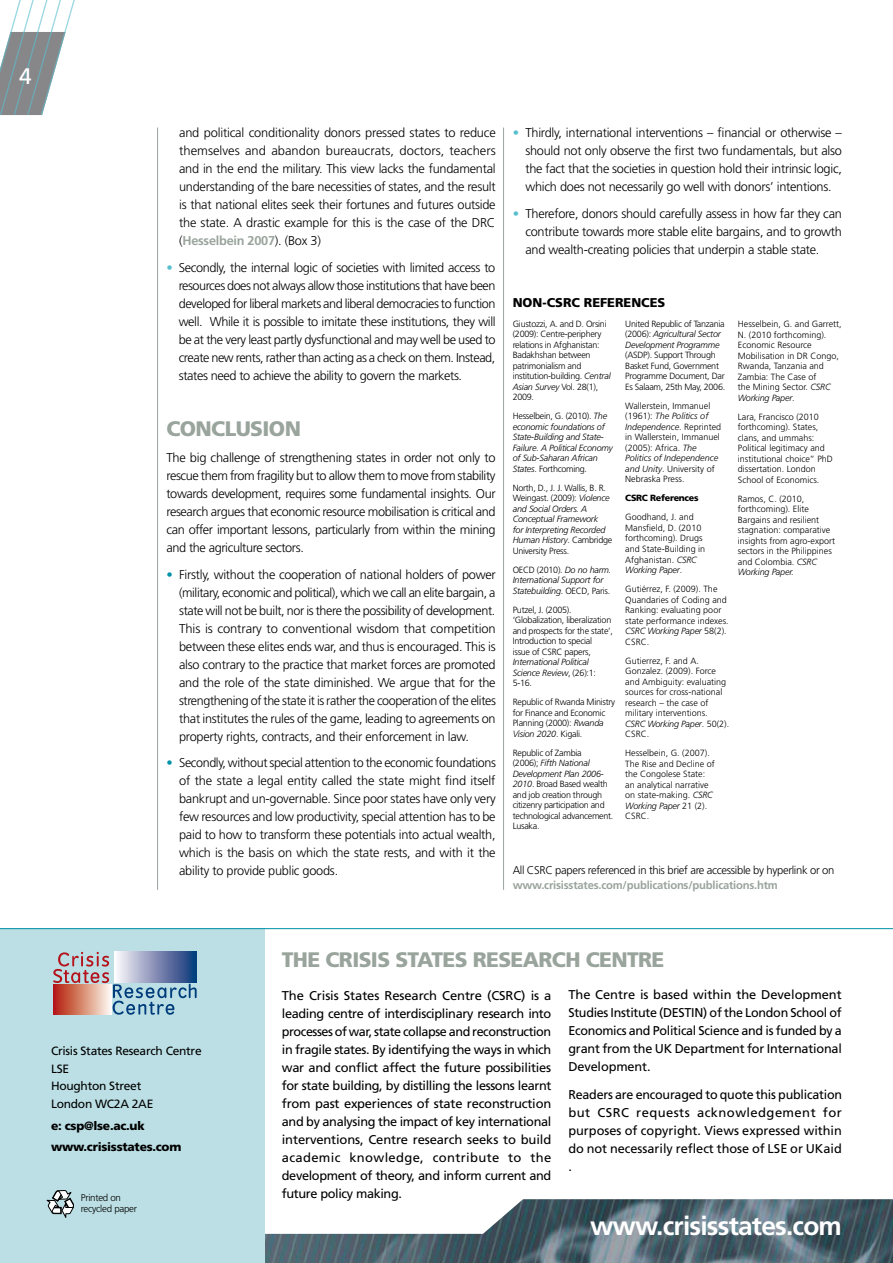
<style>
.page{position:relative;width:893px;height:1263px;background:#fff}
.page>*{position:absolute;margin:0;border:0;box-sizing:border-box;transform-origin:0 0}
.t1{font:700 26.25px "Frutiger";letter-spacing:-.03em;color:#fff}
.t2{font:22.5px "Frutiger";color:#fff}
.t3{font:900 21px "Frutiger";letter-spacing:-.03em;color:#99a49c}
.t4{font:300 12.75px/18px "Frutiger";letter-spacing:-.02em;color:#000;text-align:justify}
.t5{font:12.75px/18px "Frutiger";letter-spacing:-.015em;color:#000;text-align:justify}
.t6{font:900 12.75px "Frutiger";color:#000}
.t7{font:12px/17.5px "Frutiger";letter-spacing:-.02em;color:#000}
.t8{font:900 12px/21.8px "Frutiger";letter-spacing:-.02em;color:#000}
.t9{font:300 11.25px "Frutiger";letter-spacing:-.03em;color:#000}
.t10{font:700 11.25px "Frutiger";letter-spacing:-.02em;color:#99a49c}
.t11{font:300 9.75px/11.2px "Frutiger";letter-spacing:-.03em;color:#000}
.t12{font:300 9px/10.5px "Frutiger";color:#000}
.t13{font:300 9px/10.5px "Frutiger";letter-spacing:-.03em;color:#000}
.t14{font:italic 300 9px/10.5px "Frutiger";letter-spacing:-.02em;color:#000}
.t15{font:900 9px "Frutiger";letter-spacing:-.03em;color:#000}
.s1{font-weight:700;color:#99a49c}
.s2{color:#58bfcf}
.s3{color:#0092a7}
.s4{font-style:italic}
.s5{font-style:normal}
</style>
<div class="page">
<svg style="left:0;top:0;width:75px;height:115px"></svg>
<img style="left:265px;top:1199px;width:628px;height:64px">
<div style="left:0;top:928px;width:265px;height:335px;background:#bbdfe4"></div>
<svg style="left:53px;top:952px;width:144px;height:63px"></svg>
<svg style="left:53px;top:984px;width:58px;height:31px;background:#d78876"></svg>
<div style="left:114px;top:952px;width:83px;height:31px;background:linear-gradient(to right,#fff6fc,#093075)"></div>
<svg style="left:47px;top:1190px;width:27px;height:27px"></svg>
<hr style="left:0;top:928px;width:893px;height:1px;background:#0092a7">
<hr style="left:503px;top:128px;width:1px;height:762px;background:#99a49c">
<hr style="left:157px;top:128px;width:1px;height:762px;background:#99a49c">
<h2 class="t2" style="left:19px;top:63px;width:14px">4</h2>
<p class="t4" style="left:179px;top:124px;width:318px">and political conditionality donors pressed states to reduce themselves and abandon bureaucrats, doctors, teachers and in the end the military. This view lacks the fundamental understanding of the bare necessities of states, and the result is that national elites seek their fortunes and futures outside the state. A drastic example for this is the case of the DRC (<span class="s1">Hesselbein 2007</span>). (Box 3)</p>
<p class="t4" style="left:179px;top:258px;width:318px;text-indent:-12px"><span class="s2">•</span> Secondly, the internal logic of societies with limited access to resources does not always allow those institutions that have been developed for liberal markets and liberal democracies to function well. While it is possible to imitate these institutions, they will be at the very least partly dysfunctional and may well be used to create new rents, rather than acting as a check on them. Instead, states need to achieve the ability to govern the markets.</p>
<h3 class="t3" style="left:166px;top:416px;width:136px">Conclusion</h3>
<p class="t4" style="left:166px;top:449px;width:331px">The big challenge of strengthening states in order not only to rescue them from fragility but to allow them to move from stability towards development, requires some fundamental insights. Our research argues that economic resource mobilisation is critical and can offer important lessons, particularly from within the mining and the agriculture sectors.</p>
<p class="t4" style="left:179px;top:565px;width:318px;text-indent:-13px"><span class="s3">•</span> Firstly, without the cooperation of national holders of power (military, economic and political), which we call an elite bargain, a state will not be built, nor is there the possibility of development.<br>This is contrary to conventional wisdom that competition between these elites ends war, and thus is encouraged. This is also contrary to the practice that market forces are promoted and the role of the state diminished. We argue that for the strengthening of the state it is rather the cooperation of the elites that institutes the rules of the game, leading to agreements on property rights, contracts, and their enforcement in law.</p>
<p class="t4" style="left:179px;top:754px;width:318px;text-indent:-13px"><span class="s3">•</span> Secondly, without special attention to the economic foundations of the state a legal entity called the state might find itself bankrupt and un-governable. Since poor states have only very few resources and low productivity, special attention has to be paid to how to transform these potentials into actual wealth, which is the basis on which the state rests, and with it the ability to provide public goods.</p>
<p class="t4" style="left:525px;top:124px;width:318px;text-indent:-13px"><span class="s2">•</span> Thirdly, international interventions – financial or otherwise – should not only observe the first two fundamentals, but also the fact that the societies in question hold their intrinsic logic, which does not necessarily go well with donors’ intentions.</p>
<p class="t4" style="left:525px;top:204px;width:318px;text-indent:-13px"><span class="s2">•</span> Therefore, donors should carefully assess in how far they can contribute towards more stable elite bargains, and to growth and wealth-creating policies that underpin a stable state.</p>
<p class="t6" style="left:513px;top:294px;width:11px">NON</p>
<p class="t6" style="left:542px;top:294px;width:74px">-CSRC RE FEREN</p>
<p class="t6" style="left:641px;top:294px;width:17px">CES</p>
<p class="t13" style="left:513px;top:319px;width:99px">Giustozzi, A. and D. Orsini (2009): Centre-periphery relations in Afghanistan:<br>Badakhshan between patrimonialism and institution-building. <span class="s4">Central<br>Asian Survey</span> Vol. 28(1),<br>2009.</p>
<p class="t14" style="left:513px;top:411px;width:102px"><span class="s5">Hesselbein, G. (2010).</span> The economic foundations of<br>State-Building and State-<br>Failure. A Political Economy of Sub-Saharan African<br>States<span class="s5">. Forthcoming.</span></p>
<p class="t14" style="left:513px;top:483px;width:101px"><span class="s5">North, D., J. J. Wallis, B. R.<br>Weingast. (2009):</span> Violence and Social Orders. A<br>Conceptual Framework<br>for Interpreting Recorded<br>Human History<span class="s5">. Cambridge<br>University Press.</span></p>
<p class="t14" style="left:513px;top:565px;width:100px"><span class="s5">OECD (2010).</span> Do no harm.<br>International Support for<br>Statebuilding<span class="s5">. OECD, Paris.</span></p>
<p class="t13" style="left:513px;top:605px;width:102px">Putzel, J. (2005). ‘Globalization, liberalization and prospects for the state’,<br>Introduction to special<br>issue of CSRC papers,</p>
<p class="t14" style="left:513px;top:657px;width:85px">International Political<br>Science Review<span class="s5">, (26):1:<br>5-16.</span></p>
<p class="t13" style="left:513px;top:697px;width:104px">Republic of Rwanda Ministry for Finance and Economic<br>Planning (2000): <span class="s4">Rwanda<br>Vision 2020</span>. Kigali.</p>
<p class="t13" style="left:513px;top:748px;width:102px">Republic of Zambia<br>(2006); <span class="s4">Fifth National<br>Development Plan 2006-<br>2010</span>. Broad Based wealth and job creation through citizenry participation and technological advancement.<br>Lusaka.</p>
<p class="t14" style="left:625px;top:319px;width:101px"><span class="s5">United Republic of Tanzania (2006):</span> Agricultural Sector<br>Development Programme</p>
<p class="t13" style="left:625px;top:350px;width:101px">(ASDP). Support Through<br>Basket Fund, Government<br>Programme Document, Dar<br>Es Salaam, 25th May, 2006.</p>
<p class="t12" style="left:625px;top:401px;width:98px">Wallerstein, Immanuel (1961): <span class="s4">The Politics of<br>Independence</span>. Reprinted in Wallerstein, Immanuel (2005): Africa. <span class="s4">The<br>Politics of Independence and Unity</span>. University of<br>Nebraska Press.</p>
<p class="t15" style="left:625px;top:493px;width:75px">CSRC References</p>
<p class="t12" style="left:625px;top:512px;width:82px">Goodhand, J. and<br>Mansfield, D. (2010 forthcoming). Drugs and State-Building in<br>Afghanistan. <span class="s4">CSRC<br>Working Paper</span>.</p>
<p class="t12" style="left:625px;top:584px;width:105px">Gutiérrez, F. (2009). The<br>Quandaries of Coding and<br>Ranking: evaluating poor state performance indexes.<br><span class="s4">CSRC Working Paper</span> 58(2).<br>CSRC.</p>
<p class="t12" style="left:625px;top:655px;width:106px">Gutierrez, F. and A.<br>Gonzalez. (2009). Force and Ambiguity: evaluating sources for cross-national research – the case of military interventions.<br><span class="s4">CSRC Working Paper</span>. 50(2).<br>CSRC.</p>
<p class="t12" style="left:625px;top:748px;width:91px">Hesselbein, G. (2007).<br>The Rise and Decline of the Congolese State: an analytical narrative on state-making. <span class="s4">CSRC<br>Working Paper</span> 21 (2).<br>CSRC.</p>
<p class="t12" style="left:738px;top:319px;width:105px">Hesselbein, G. and Garrett,<br>N. (2010 forthcoming).<br>Economic Resource<br>Mobilisation in DR Congo,<br>Rwanda, Tanzania and<br>Zambia: The Case of<br>the Mining Sector. <span class="s4">CSRC<br>Working Paper</span>.</p>
<p class="t12" style="left:738px;top:411px;width:97px">Lara, Francisco (2010 forthcoming). States, clans, and ummahs:<br>Political legitimacy and institutional choice” PhD dissertation. London<br>School of Economics.</p>
<p class="t12" style="left:738px;top:493px;width:99px">Ramos, C. (2010, forthcoming). Elite<br>Bargains and resilient stagnation: comparative insights from agro-export sectors in the Philippines and Colombia. <span class="s4">CSRC<br>Working Paper.</span></p>
<p class="t9" style="left:513px;top:863px;width:323px">All CSRC papers referenced in this brief are accessible by hyperlink or on</p>
<p class="t10" style="left:513px;top:878px;width:267px">www.crisisstates.com/publications/publications.htm</p>
<p class="t7" style="left:51px;top:1042px;width:152px">Crisis States Research Centre<br>LSE<br>Houghton Street<br>London WC2A 2AE</p>
<p class="t8" style="left:51px;top:1114px;width:132px">e: csp@lse.ac.uk www.crisisstates.com</p>
<p class="t11" style="left:81px;top:1192px;width:58px">Printed on recycled paper</p>
<h3 class="t3" style="left:282px;top:947px;width:384px">the Crisis StateS Research Centre</h3>
<p class="t5" style="left:568px;top:986px;width:275px">The Centre is based within the Development Studies Institute (DESTIN) of the London School of Economics and Political Science and is funded by a grant from the UK Department for International Development.</p>
<p class="t5" style="left:568px;top:1085px;width:275px">Readers are encouraged to quote this publication but CSRC requests acknowledgement for purposes of copyright. Views expressed within do not necessarily reflect those of LSE or UKaid .</p>
<p class="t5" style="left:282px;top:986px;width:271px">The Crisis States Research Centre (CSRC) is a leading centre of interdisciplinary research into processes of war, state collapse and reconstruction in fragile states. By identifying the ways in which war and conflict affect the future possibilities for state building, by distilling the lessons learnt from past experiences of state reconstruction and by analysing the impact of key international interventions, Centre research seeks to build academic knowledge, contribute to the development of theory, and inform current and future policy making.</p>
<h1 class="t1" style="left:590px;top:1210px;width:253px">www.crisisstates.com</h1>
</div>
